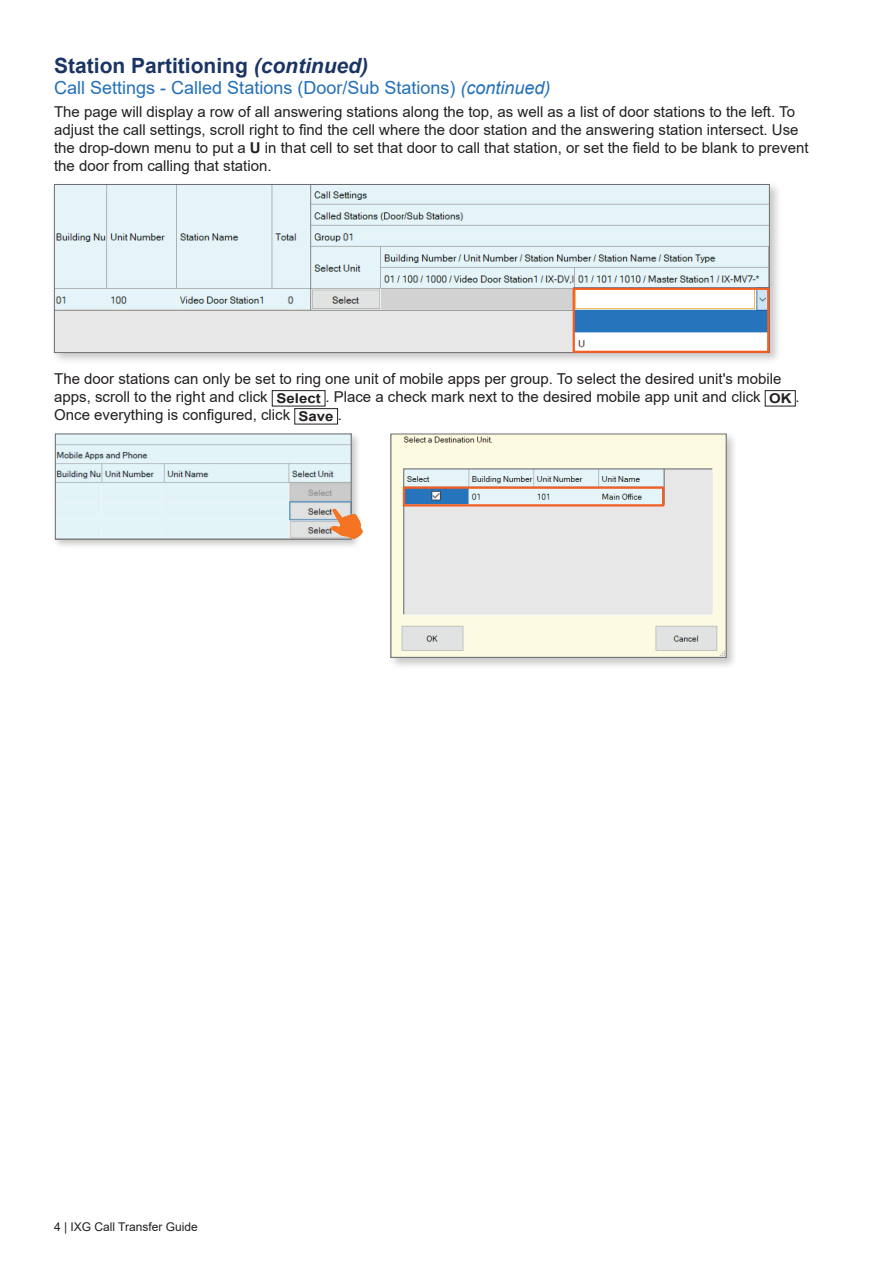
<style>
.page{position:relative;width:893px;height:1263px;background:#fff}
.page>*{position:absolute;margin:0;border:0;box-sizing:border-box;transform-origin:0 0}
.t1{font:700 21px "Arial";color:#1a3564}
.t2{font:18px "Arial";color:#2370b9}
.t3{font:15px/18px "Arial";color:#231f20}
.t4{font:12px "Arial";color:#231f20}
.s1{font-style:italic}
.s2{font-weight:700}
.s3{font-weight:700;font-size:13.5px}
</style>
<div class="page">
<div style="left:272px;top:390px;width:53px;height:16px;border:1px solid #231f20"></div>
<div style="left:765px;top:390px;width:31px;height:16px;border:1px solid #231f20"></div>
<div style="left:294px;top:408px;width:44px;height:16px;border:1px solid #231f20"></div>
<div style="left:53px;top:432px;width:309px;height:117px;background:#231f20;opacity:.25"></div>
<img style="left:57px;top:436px;width:293px;height:101px">
<img style="left:329px;top:502px;width:34px;height:36px">
<div style="left:388px;top:431px;width:350px;height:238px;background:#231f20;opacity:.25"></div>
<img style="left:393px;top:436px;width:331px;height:220px">
<div style="left:391px;top:434px;width:335px;height:224px;border:1px solid #6c6d70"></div>
<div style="left:403px;top:486px;width:261px;height:20px;border:2px solid #f25e23"></div>
<div style="left:51px;top:181px;width:731px;height:184px;background:#231f20;opacity:.25"></div>
<img style="left:56px;top:186px;width:712px;height:165px">
<div style="left:54px;top:184px;width:716px;height:169px;border:1px solid #6c6d70"></div>
<div style="left:573px;top:288px;width:196px;height:65px;border:2px solid #f25e23"></div>
<h1 class="t1" style="left:54px;top:50px;width:315px">Station Partitioning <span class="s1">(continued)</span></h1>
<p class="t2" style="left:54px;top:75px;width:498px">Call Settings - Called Stations (Door/Sub Stations) <span class="s1">(continued)</span></p>
<p class="t3" style="left:54px;top:102px;width:756px">The page will display a row of all answering stations along the top, as well as a list of door stations to the left. To adjust the call settings, scroll right to find the cell where the door station and the answering station intersect. Use the drop-down menu to put a <span class="s2">U</span> in that cell to set that door to call that station, or set the field to be blank to prevent the door from calling that station.</p>
<p class="t3" style="left:54px;top:370px;width:747px">The door stations can only be set to ring one unit of mobile apps per group. To select the desired unit's mobile apps, scroll to the right and click <span class="s3">Select</span> . Place a check mark next to the desired mobile app unit and click <span class="s3">OK</span> .<br>Once everything is configured, click <span class="s3">Save</span> .</p>
<p class="t4" style="left:54px;top:1218px;width:145px">4 | IXG Call Transfer Guide</p>
</div>
